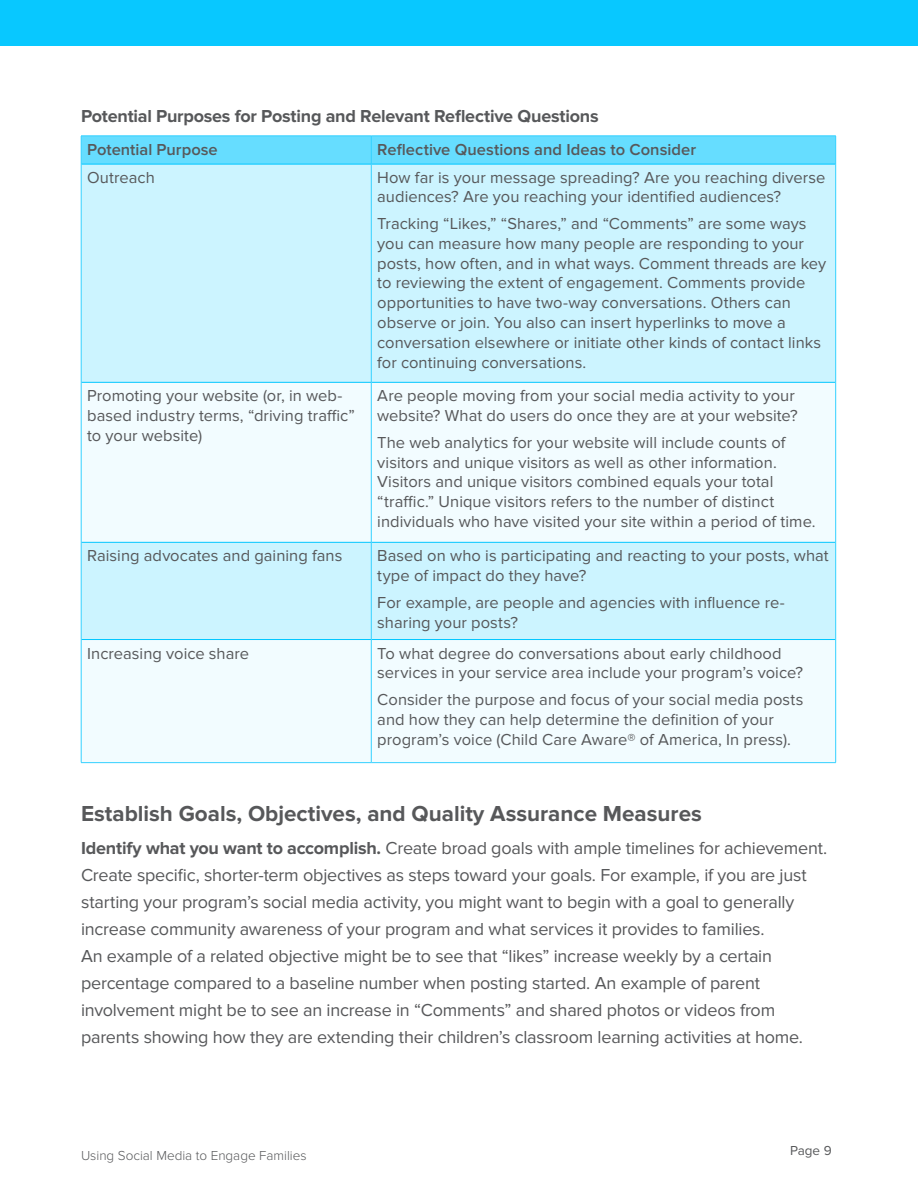
<style>
.page{position:relative;width:918px;height:1188px;background:#fff}
.page>*{position:absolute;margin:0;border:0;box-sizing:border-box;transform-origin:0 0}
.t1{font:700 22.5px "Proxima Nova";color:#57585a}
.t2{font:18px/27px "Proxima Nova";letter-spacing:-.01em;color:#57585a}
.t3{font:700 18px "Proxima Nova";letter-spacing:-.015em;color:#57585a}
.t4{font:16.5px/19.8px "Proxima Nova";letter-spacing:.005em;color:#57585a}
.t5{font:600 16.5px "Proxima Nova";color:#57585a}
.t6{font:300 13.5px "Proxima Nova";color:#57585a}
.t7{font:13.5px "Proxima Nova";color:#57585a}
.s1{font-weight:700}
</style>
<div class="page">
<div style="left:0;top:0;width:918px;height:45px;background:#08c8ff"></div>
<div style="left:82px;top:165px;width:753px;height:217px;background:#ccf4ff"></div>
<svg style="left:82px;top:383px;width:753px;height:379px;fill:#f2fcff"></svg>
<hr style="left:81px;top:164px;width:290px;height:1px;background:#00c6ff">
<hr style="left:371px;top:164px;width:465px;height:1px;background:#00c6ff">
<hr style="left:81px;top:382px;width:290px;height:1px;background:#00c6ff">
<hr style="left:371px;top:382px;width:465px;height:1px;background:#00c6ff">
<hr style="left:81px;top:542px;width:290px;height:1px;background:#00c6ff">
<hr style="left:371px;top:542px;width:465px;height:1px;background:#00c6ff">
<hr style="left:81px;top:639px;width:290px;height:1px;background:#00c6ff">
<hr style="left:371px;top:639px;width:465px;height:1px;background:#00c6ff">
<hr style="left:81px;top:164px;width:1px;height:218px;background:#33d1ff">
<hr style="left:371px;top:164px;width:1px;height:218px;background:#33d1ff">
<hr style="left:835px;top:164px;width:1px;height:218px;background:#33d1ff">
<svg style="left:81px;top:136px;width:755px;height:28px;background:#63dcff"></svg>
<hr style="left:81px;top:382px;width:1px;height:160px;background:#33d1ff">
<hr style="left:371px;top:382px;width:1px;height:160px;background:#33d1ff">
<hr style="left:835px;top:382px;width:1px;height:160px;background:#33d1ff">
<hr style="left:81px;top:542px;width:1px;height:98px;background:#33d1ff">
<hr style="left:371px;top:542px;width:1px;height:98px;background:#33d1ff">
<hr style="left:835px;top:542px;width:1px;height:98px;background:#33d1ff">
<hr style="left:81px;top:640px;width:1px;height:122px;background:#33d1ff">
<hr style="left:371px;top:640px;width:1px;height:122px;background:#33d1ff">
<hr style="left:835px;top:640px;width:1px;height:122px;background:#33d1ff">
<hr style="left:81px;top:762px;width:290px;height:1px;background:#33d1ff">
<hr style="left:371px;top:762px;width:465px;height:1px;background:#33d1ff">
<p class="t3" style="left:81px;top:106px;width:519px">Potential Purposes for Posting and Relevant Reflective Questions</p>
<p class="t5" style="left:87px;top:140px;width:132px">Potential Purpose</p>
<p class="t5" style="left:377px;top:140px;width:320px">Reflective Questions and Ideas to Consider</p>
<p class="t4" style="left:87px;top:167px;width:69px">Outreach</p>
<p class="t4" style="left:377px;top:167px;width:450px">How far is your message spreading? Are you reaching diverse audiences? Are you reaching your identified audiences?</p>
<p class="t4" style="left:377px;top:214px;width:450px">Tracking “Likes,” “Shares,” and “Comments” are some ways you can measure how many people are responding to your posts, how often, and in what ways. Comment threads are key to reviewing the extent of engagement. Comments provide opportunities to have two-way conversations. Others can observe or join. You also can insert hyperlinks to move a conversation elsewhere or initiate other kinds of contact links for continuing conversations.</p>
<p class="t4" style="left:87px;top:386px;width:269px">Promoting your website (or, in web&shy;based industry terms, “driving traffic” to your website)</p>
<p class="t4" style="left:377px;top:386px;width:422px">Are people moving from your social media activity to your website? What do users do once they are at your website?</p>
<p class="t4" style="left:377px;top:433px;width:440px">The web analytics for your website will include counts of visitors and unique visitors as well as other information.<br>Visitors and unique visitors combined equals your total “traffic.” Unique visitors refers to the number of distinct individuals who have visited your site within a period of time.</p>
<p class="t4" style="left:87px;top:546px;width:257px">Raising advocates and gaining fans</p>
<p class="t4" style="left:377px;top:546px;width:453px">Based on who is participating and reacting to your posts, what type of impact do they have?</p>
<p class="t4" style="left:377px;top:593px;width:409px">For example, are people and agencies with influence re&shy;sharing your posts?</p>
<p class="t4" style="left:87px;top:643px;width:163px">Increasing voice share</p>
<p class="t4" style="left:377px;top:643px;width:427px">To what degree do conversations about early childhood services in your service area include your program’s voice?</p>
<p class="t4" style="left:377px;top:690px;width:428px">Consider the purpose and focus of your social media posts and how they can help determine the definition of your program’s voice (Child Care Aware® of America, In press).</p>
<h3 class="t1" style="left:81px;top:800px;width:622px">Establish Goals, Objectives, and Quality Assurance Measures</h3>
<p class="t2" style="left:81px;top:835px;width:748px"><span class="s1">Identify what you want to accomplish.</span> Create broad goals with ample timelines for achievement.<br>Create specific, shorter-term objectives as steps toward your goals. For example, if you are just starting your program’s social media activity, you might want to begin with a goal to generally increase community awareness of your program and what services it provides to families.<br>An example of a related objective might be to see that “likes” increase weekly by a certain percentage compared to a baseline number when posting started. An example of parent involvement might be to see an increase in “Comments” and shared photos or videos from parents showing how they are extending their children’s classroom learning activities at home.</p>
<p class="t6" style="left:81px;top:1147px;width:227px">Using Social Media to Engage Families</p>
<p class="t7" style="left:790px;top:1143px;width:43px">Page 9</p>
</div>
